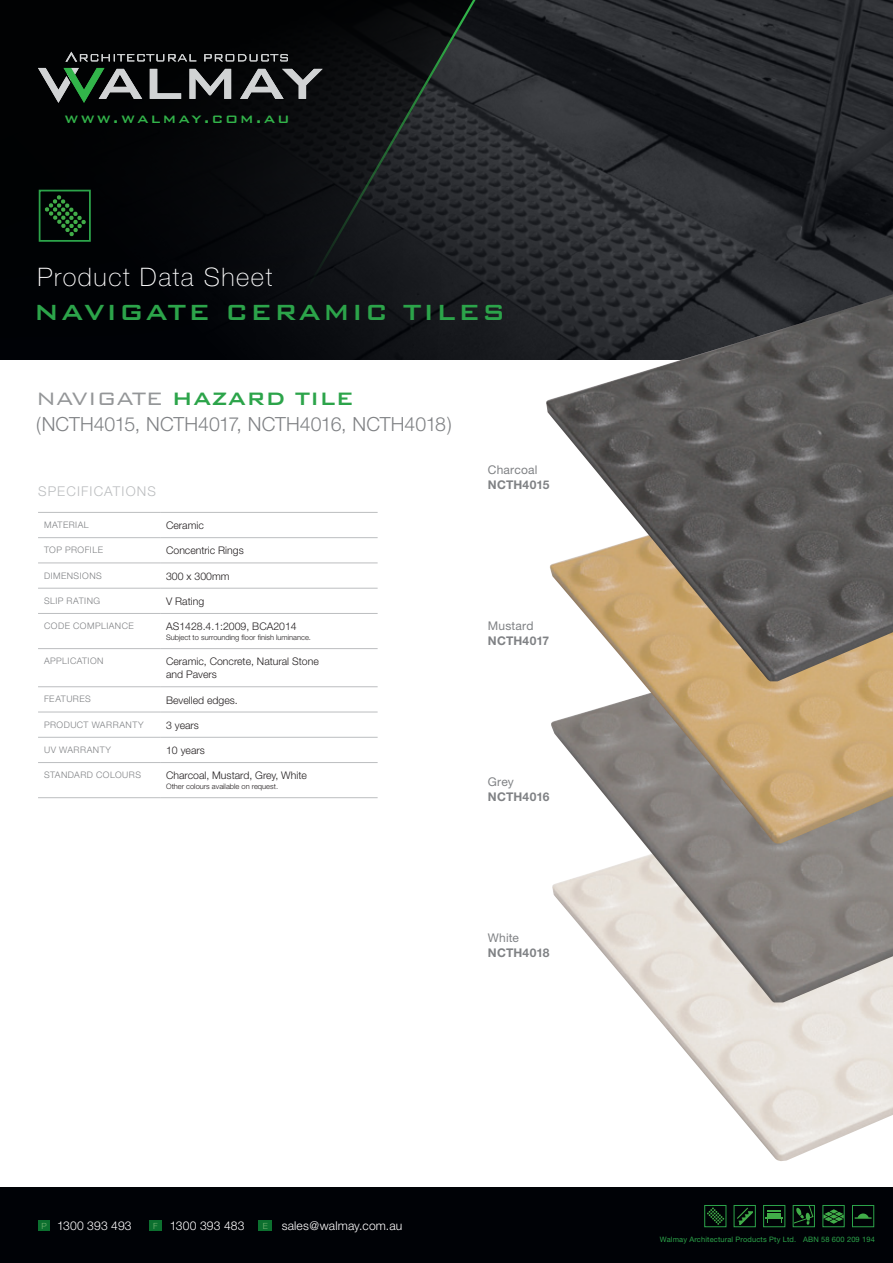
<style>
.page{position:relative;width:893px;height:1263px;background:#fff}
.page>*{position:absolute;margin:0;border:0;box-sizing:border-box;transform-origin:0 0}
.t1{font:500 29.4px "Bank Gothic BT";letter-spacing:.06em;color:#2ca44a}
.t2{font:100 25.5px "Helvetica Neue East A";letter-spacing:.06em;color:#fff}
.t3{font:500 24px "Bank Gothic BT";color:#2ca44a}
.t4{font:300 19.5px "Helvetica Neue";letter-spacing:-.01em;color:#808285}
.t5{font:500 17.55px "Bank Gothic BT";letter-spacing:.13em;color:#32b44a}
.t6{font:300 13.5px "Helvetica Neue";letter-spacing:.085em;color:#bcbec0}
.t7{font:300 12.15px "Helvetica Neue";letter-spacing:.01em;color:#fff}
.t8{font:700 12px "Helvetica Neue";letter-spacing:.015em;color:#808285}
.t9{font:12px "Helvetica Neue";letter-spacing:.015em;color:#808285}
.t10{font:300 10.5px/12.9px "Helvetica Neue";color:#231f20}
.t11{font:300 9px "Helvetica Neue";letter-spacing:.055em;color:#808285}
.t12{font:300 8.55px "Helvetica Neue";color:#76b373}
.t13{font:300 7.5px "Helvetica Neue";color:#231f20}
.t14{font:7.5px "Helvetica Neue";letter-spacing:.02em;color:#2ca44a}
.s1{font-weight:300;color:#949698}
</style>
<div class="page">
<img style="left:0;top:0;width:893px;height:360px">
<svg style="left:0;top:0;width:773px;height:351px;background:#15171a"></svg>
<svg style="left:65px;top:52px;width:223px;height:10px;background:#3b3d3e"></svg>
<svg style="left:38px;top:68px;width:285px;height:35px;background:#424945"></svg>
<img style="left:644px;top:1002px;width:249px;height:159px">
<img style="left:552px;top:845px;width:341px;height:157px">
<img style="left:551px;top:681px;width:342px;height:164px">
<img style="left:545px;top:294px;width:348px;height:387px">
<hr style="left:38px;top:512px;width:122px;height:1px;background:#bcbec0">
<hr style="left:160px;top:512px;width:218px;height:1px;background:#bcbec0">
<hr style="left:38px;top:537px;width:122px;height:1px;background:#bcbec0">
<hr style="left:160px;top:537px;width:218px;height:1px;background:#bcbec0">
<hr style="left:38px;top:563px;width:122px;height:1px;background:#bcbec0">
<hr style="left:160px;top:563px;width:218px;height:1px;background:#bcbec0">
<hr style="left:38px;top:588px;width:122px;height:1px;background:#bcbec0">
<hr style="left:160px;top:588px;width:218px;height:1px;background:#bcbec0">
<hr style="left:38px;top:613px;width:122px;height:1px;background:#bcbec0">
<hr style="left:160px;top:613px;width:218px;height:1px;background:#bcbec0">
<hr style="left:38px;top:648px;width:122px;height:1px;background:#bcbec0">
<hr style="left:160px;top:648px;width:218px;height:1px;background:#bcbec0">
<hr style="left:38px;top:686px;width:122px;height:1px;background:#bcbec0">
<hr style="left:160px;top:686px;width:218px;height:1px;background:#bcbec0">
<hr style="left:38px;top:712px;width:122px;height:1px;background:#bcbec0">
<hr style="left:160px;top:712px;width:218px;height:1px;background:#bcbec0">
<hr style="left:38px;top:737px;width:122px;height:1px;background:#bcbec0">
<hr style="left:160px;top:737px;width:218px;height:1px;background:#bcbec0">
<hr style="left:38px;top:762px;width:122px;height:1px;background:#bcbec0">
<hr style="left:160px;top:762px;width:218px;height:1px;background:#bcbec0">
<hr style="left:38px;top:797px;width:122px;height:1px;background:#bcbec0">
<hr style="left:160px;top:797px;width:218px;height:1px;background:#bcbec0">
<svg style="left:38px;top:189px;width:54px;height:54px;background:#0e2d16"></svg>
<div style="left:0;top:1187px;width:893px;height:76px;background:#000206"></div>
<svg style="left:763px;top:1205px;width:23px;height:22px"></svg>
<svg style="left:852px;top:1205px;width:23px;height:22px"></svg>
<svg style="left:704px;top:1205px;width:23px;height:22px"></svg>
<svg style="left:822px;top:1205px;width:23px;height:22px"></svg>
<svg style="left:733px;top:1205px;width:23px;height:22px"></svg>
<svg style="left:792px;top:1205px;width:23px;height:22px"></svg>
<div style="left:38px;top:1220px;width:12px;height:11px;background:#0c702f"></div>
<div style="left:149px;top:1220px;width:13px;height:11px;background:#0c702f"></div>
<div style="left:259px;top:1220px;width:13px;height:11px;background:#0c702f"></div>
<p class="t5" style="left:65px;top:109px;width:227px">www.walmay.com.au</p>
<p class="t2" style="left:37px;top:263px;width:236px">Product Data Sheet</p>
<p class="t1" style="left:34px;top:296px;width:473px">NAVIGATE CERAMIC TILES</p>
<p class="t3" style="left:36px;top:385px;width:319px"><span class="s1">NAVIGATE</span> HAZARD TILE</p>
<p class="t4" style="left:36px;top:412px;width:417px">(NCTH4015, NCTH4017, NCTH4016, NCTH4018)</p>
<p class="t6" style="left:38px;top:483px;width:120px">SPECIFICATIONS</p>
<p class="t11" style="left:44px;top:519px;width:46px">MATERIAL</p>
<p class="t10" style="left:166px;top:519px;width:39px">Ceramic</p>
<p class="t11" style="left:44px;top:544px;width:61px">TOP PROFILE</p>
<p class="t10" style="left:166px;top:544px;width:79px">Concentric Rings</p>
<p class="t11" style="left:44px;top:570px;width:59px">DIMENSIONS</p>
<p class="t10" style="left:166px;top:569px;width:65px">300 x 300mm</p>
<p class="t11" style="left:44px;top:595px;width:58px">SLIP RATING</p>
<p class="t10" style="left:166px;top:594px;width:40px">V Rating</p>
<p class="t11" style="left:44px;top:620px;width:91px">CODE COMPLIANCE</p>
<p class="t10" style="left:166px;top:620px;width:132px">AS1428.4.1:2009, BCA2014</p>
<p class="t13" style="left:166px;top:633px;width:146px">Subject to surrounding floor finish luminance.</p>
<p class="t11" style="left:44px;top:655px;width:61px">APPLICATION</p>
<p class="t10" style="left:166px;top:655px;width:154px">Ceramic, Concrete, Natural Stone and Pavers</p>
<p class="t11" style="left:44px;top:694px;width:48px">FEATURES</p>
<p class="t10" style="left:166px;top:693px;width:73px">Bevelled edges.</p>
<p class="t11" style="left:44px;top:719px;width:101px">PRODUCT WARRANTY</p>
<p class="t10" style="left:166px;top:718px;width:34px">3 years</p>
<p class="t11" style="left:44px;top:744px;width:69px">UV WARRANTY</p>
<p class="t10" style="left:166px;top:744px;width:40px">10 years</p>
<p class="t11" style="left:44px;top:769px;width:99px">STANDARD COLOURS</p>
<p class="t10" style="left:166px;top:769px;width:142px">Charcoal, Mustard, Grey, White</p>
<p class="t13" style="left:166px;top:782px;width:113px">Other colours available on request.</p>
<p class="t9" style="left:488px;top:462px;width:51px">Charcoal</p>
<p class="t8" style="left:488px;top:477px;width:63px">NCTH4015</p>
<p class="t9" style="left:488px;top:618px;width:47px">Mustard</p>
<p class="t8" style="left:488px;top:633px;width:63px">NCTH4017</p>
<p class="t9" style="left:488px;top:774px;width:27px">Grey</p>
<p class="t8" style="left:488px;top:789px;width:63px">NCTH4016</p>
<p class="t9" style="left:488px;top:930px;width:33px">White</p>
<p class="t8" style="left:488px;top:946px;width:63px">NCTH4018</p>
<p class="t7" style="left:57px;top:1211px;width:76px">1300 393 493</p>
<p class="t7" style="left:170px;top:1211px;width:76px">1300 393 483</p>
<p class="t12" style="left:42px;top:1221px;width:7px">P</p>
<p class="t7" style="left:57px;top:1218px;width:76px">1300 393 493</p>
<p class="t12" style="left:153px;top:1221px;width:6px">F</p>
<p class="t7" style="left:170px;top:1218px;width:76px">1300 393 483</p>
<p class="t12" style="left:263px;top:1221px;width:7px">E</p>
<p class="t7" style="left:282px;top:1218px;width:122px">sales@walmay.com.au</p>
<p class="t14" style="left:660px;top:1234px;width:216px">Walmay Architectural Products Pty Ltd. ABN 58 600 209 194</p>
</div>
